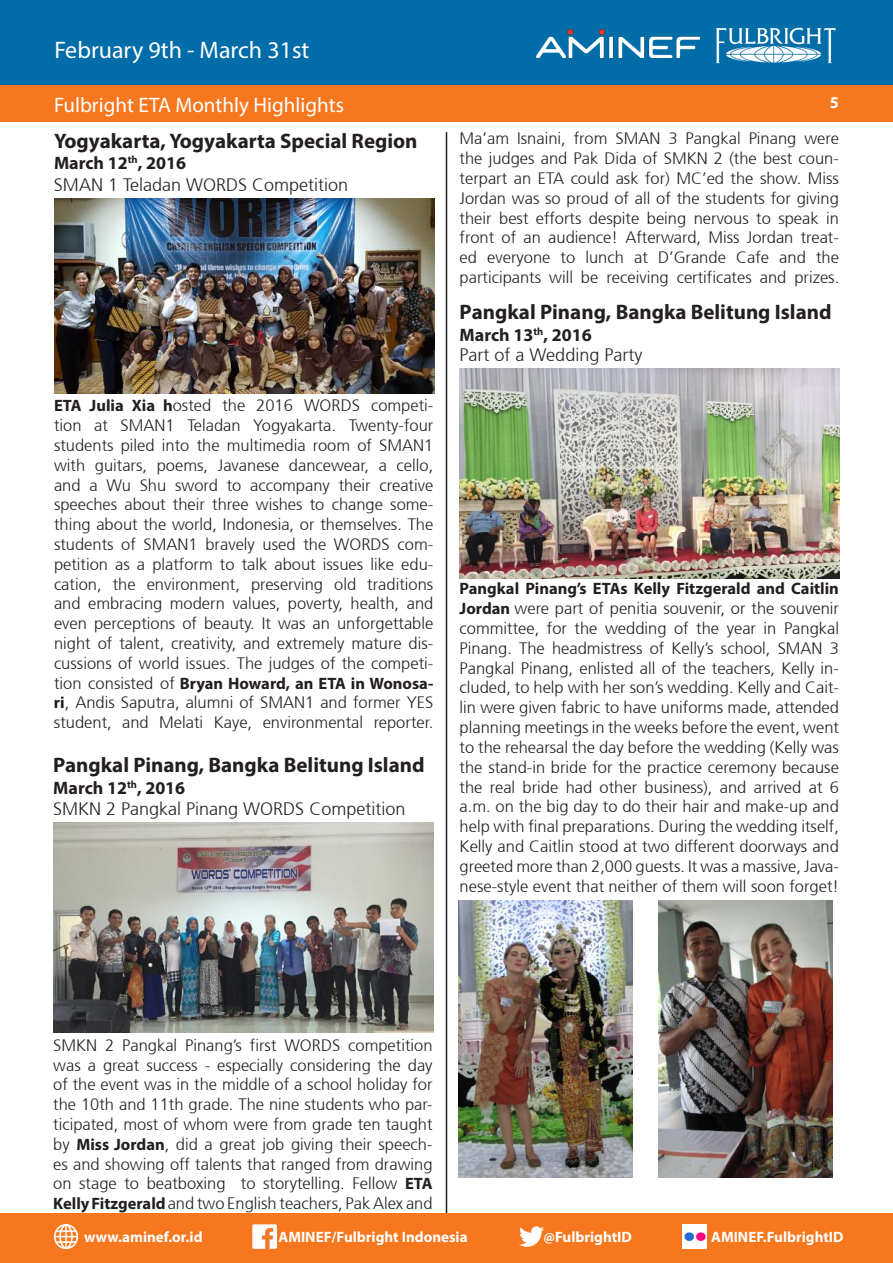
<style>
.page{position:relative;width:893px;height:1263px;background:#fff}
.page>*{position:absolute;margin:0;border:0;box-sizing:border-box;transform-origin:0 0}
.t1{font:24px "Myriad Pro";color:#fff}
.t2{font:700 21px "Myriad Pro";color:#241f1f}
.t3{font:21px "Myriad Pro";color:#fff}
.t4{font:300 18px "Frutiger 45";color:#241f1f}
.t5{font:700 18px "Myriad Pro";color:#241f1f}
.t6{font:300 16.5px/19.8px "Frutiger 45";color:#241f1f;text-align:justify}
.t7{font:700 16.5px "Myriad Pro";color:#241f1f}
.t8{font:700 16.5px "Myriad Pro";color:#fff}
.t9{font:700 15px "Myriad Pro";color:#fff}
.s1{font-family:"Myriad Pro";font-weight:700}
.s2{font-family:"Frutiger 45";font-weight:300}
</style>
<div class="page">
<div style="left:0;top:0;width:10px;height:85px;background:#006ca8"></div>
<div style="left:0;top:1214px;width:13px;height:49px;background:#f7771f"></div>
<div style="left:1px;top:0;width:892px;height:85px;background:#006ca8"></div>
<div style="left:0;top:85px;width:893px;height:37px;background:#f7771f"></div>
<hr style="left:446px;top:132px;width:1px;height:1082px;background:#241f1f">
<div style="left:1px;top:1214px;width:892px;height:49px;background:#f7771f"></div>
<img style="left:536px;top:29px;width:164px;height:30px">
<img style="left:715px;top:28px;width:121px;height:35px">
<img style="left:252px;top:1225px;width:24px;height:23px">
<img style="left:520px;top:1226px;width:24px;height:21px">
<img style="left:683px;top:1225px;width:24px;height:23px">
<img style="left:54px;top:1225px;width:24px;height:23px">
<img style="left:54px;top:198px;width:380px;height:196px">
<img style="left:53px;top:823px;width:380px;height:209px">
<img style="left:460px;top:369px;width:380px;height:209px">
<img style="left:459px;top:900px;width:174px;height:277px">
<img style="left:658px;top:900px;width:174px;height:277px">
<h1 class="t1" style="left:54px;top:36px;width:257px">February 9th - March 31st</h1>
<p class="t3" style="left:54px;top:92px;width:292px">Fulbright ETA Monthly Highlights</p>
<p class="t2" style="left:54px;top:127px;width:365px">Yogyakarta, Yogyakarta Special Region</p>
<p class="t5" style="left:54px;top:152px;width:134px">March 12<sup>th</sup>, 2016</p>
<p class="t4" style="left:54px;top:175px;width:296px">SMAN 1 Teladan WORDS Competition</p>
<p class="t6" style="left:54px;top:396px;width:381px"><span class="s1">ETA Julia Xia h</span>osted the 2016 WORDS competi&shy;tion at SMAN1 Teladan Yogyakarta. Twenty-four students piled into the multimedia room of SMAN1 with guitars, poems, Javanese dancewear, a cello, and a Wu Shu sword to accompany their creative speeches about their three wishes to change some&shy;thing about the world, Indonesia, or themselves. The students of SMAN1 bravely used the WORDS com&shy;petition as a platform to talk about issues like edu&shy;cation, the environment, preserving old traditions and embracing modern values, poverty, health, and even perceptions of beauty. It was an unforgettable night of talent, creativity, and extremely mature dis&shy;cussions of world issues. The judges of the competi-</p>
<p class="t7" style="left:54px;top:672px;width:381px"><span class="s2">tion consisted of</span> Bryan Howard, an ETA in Wonosa-</p>
<p class="t6" style="left:54px;top:693px;width:381px"><span class="s1">ri</span>, Andis Saputra, alumni of SMAN1 and former YES student, and Melati Kaye, environmental reporter.</p>
<p class="t2" style="left:53px;top:751px;width:373px">Pangkal Pinang, Bangka Belitung Island</p>
<p class="t5" style="left:53px;top:776px;width:134px">March 12<sup>th</sup>, 2016</p>
<p class="t4" style="left:53px;top:799px;width:354px">SMKN 2 Pangkal Pinang WORDS Competition</p>
<p class="t8" style="left:830px;top:92px;width:11px">5</p>
<p class="t6" style="left:460px;top:129px;width:381px">Ma’am Isnaini, from SMAN 3 Pangkal Pinang were the judges and Pak Dida of SMKN 2 (the best coun&shy;terpart an ETA could ask for) MC’ed the show. Miss Jordan was so proud of all of the students for giving their best efforts despite being nervous to speak in front of an audience! Afterward, Miss Jordan treat&shy;ed everyone to lunch at D’Grande Cafe and the participants will be receiving certificates and prizes.</p>
<p class="t2" style="left:460px;top:298px;width:373px">Pangkal Pinang, Bangka Belitung Island</p>
<p class="t5" style="left:460px;top:323px;width:134px">March 13<sup>th</sup>, 2016</p>
<p class="t4" style="left:460px;top:344px;width:184px">Part of a Wedding Party</p>
<p class="t7" style="left:460px;top:578px;width:381px">Pangkal Pinang’s ETAs Kelly Fitzgerald and Caitlin</p>
<p class="t6" style="left:460px;top:599px;width:381px"><span class="s1">Jordan</span> were part of penitia souvenir, or the souvenir committee, for the wedding of the year in Pangkal Pinang. The headmistress of Kelly’s school, SMAN 3<br>Pangkal Pinang, enlisted all of the teachers, Kelly in&shy;cluded, to help with her son’s wedding. Kelly and Cait&shy;lin were given fabric to have uniforms made, attended planning meetings in the weeks before the event, went to the rehearsal the day before the wedding (Kelly was the stand-in bride for the practice ceremony because the real bride had other business), and arrived at 6 a.m. on the big day to do their hair and make-up and help with final preparations. During the wedding itself, Kelly and Caitlin stood at two different doorways and greeted more than 2,000 guests. It was a massive, Java&shy;nese-style event that neither of them will soon forget!</p>
<p class="t6" style="left:53px;top:1035px;width:381px">SMKN 2 Pangkal Pinang’s first WORDS competition was a great success - especially considering the day of the event was in the middle of a school holiday for the 10th and 11th grade. The nine students who par&shy;ticipated, most of whom were from grade ten taught by <span class="s1">Miss Jordan</span>, did a great job giving their speech&shy;es and showing off talents that ranged from drawing on stage to beatboxing to storytelling. Fellow <span class="s1">ETA Kelly Fitzgerald</span> and two English teachers, Pak Alex and</p>
<p class="t9" style="left:84px;top:1227px;width:120px">www.aminef.or.id</p>
<p class="t9" style="left:278px;top:1227px;width:191px">AMINEF/Fulbright Indonesia</p>
<p class="t9" style="left:544px;top:1227px;width:90px">@FulbrightID</p>
<p class="t9" style="left:711px;top:1227px;width:134px">AMINEF.FulbrightID</p>
</div>
